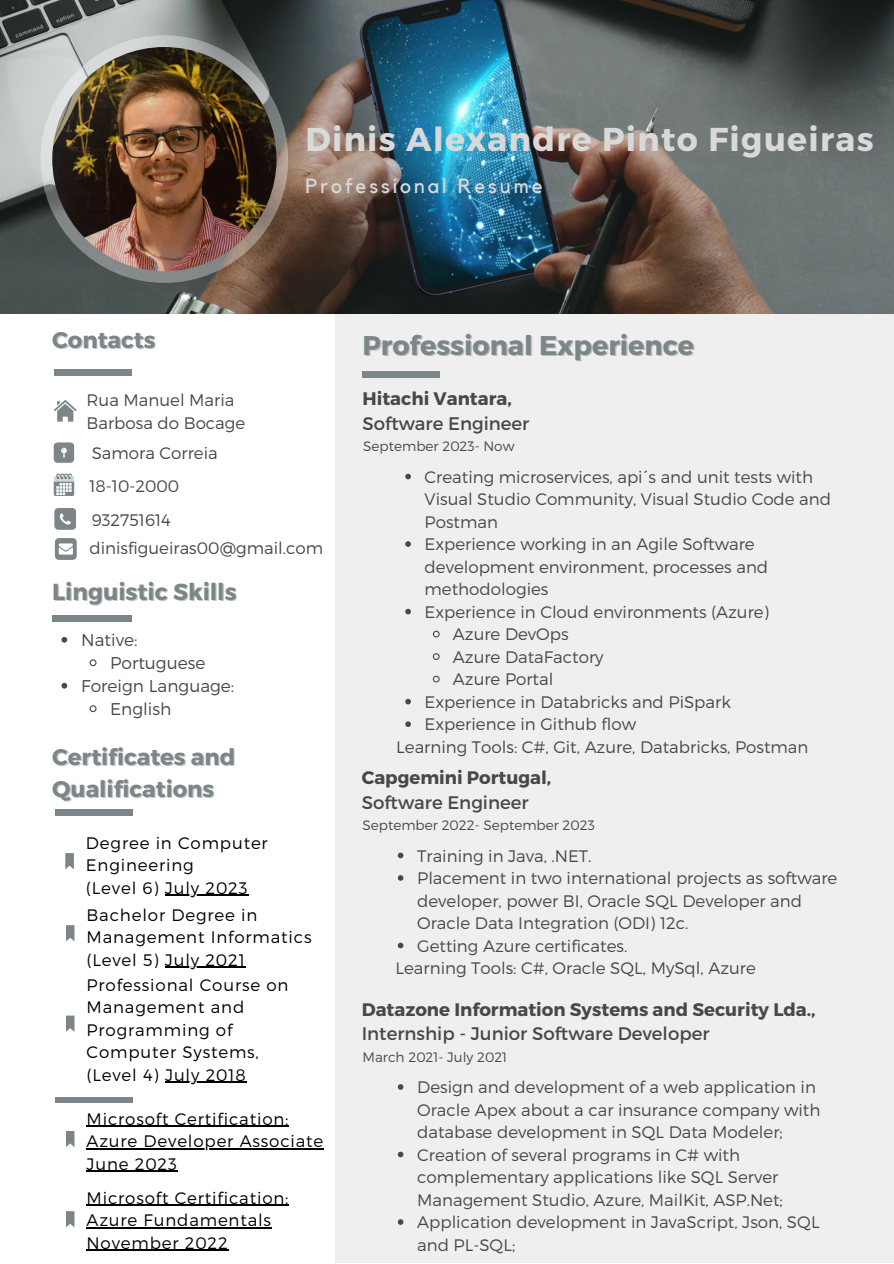
<style>
.page{position:relative;width:894px;height:1264px;background:#fff}
.page>*{position:absolute;margin:0;border:0;box-sizing:border-box;transform-origin:0 0}
.t1{font:700 33px "Montserrat";letter-spacing:.04em;color:#d9d9d9}
.t2{font:700 27px "Montserrat";color:#7c8587}
.t3{font:700 23.1px "Montserrat";color:#7c8587}
.t4{font:700 22.65px "Montserrat";color:#7c8587}
.t5{font:20.4px "Kollektif";letter-spacing:.145em;color:#d9d9d9}
.t6{font:700 18.15px/24.8px "Montserrat";color:#484848}
.t7{font:18.15px/24.8px "Montserrat";color:#484848}
.t8{font:300 16.95px "Montserrat";color:#484848}
.t9{font:300 16.65px/22.5px "Montserrat";color:#484848}
.t10{font:300 16.65px/22.5px "Montserrat";letter-spacing:.05em;color:#000}
.t11{font:300 13.65px "Montserrat";color:#484848}
.s1{font-weight:700}
.s2{font-weight:400}
</style>
<div class="page">
<div style="left:334px;top:313px;width:559px;height:950px;background:#efefef"></div>
<img style="left:0;top:0;width:893px;height:313px">
<svg style="left:41px;top:35px;width:247px;height:248px;background:#a3a2a0"></svg>
<img style="left:52px;top:47px;width:224px;height:224px;border-radius:50%">
<div style="left:52px;top:614px;width:80px;height:7px;background:#7c8587"></div>
<div style="left:54px;top:369px;width:77px;height:6px;background:#7c8587"></div>
<svg style="left:54px;top:442px;width:20px;height:20px"></svg>
<svg style="left:55px;top:538px;width:21px;height:21px"></svg>
<svg style="left:54px;top:508px;width:22px;height:21px"></svg>
<div style="left:361px;top:371px;width:78px;height:7px;background:#7c8587"></div>
<svg style="left:54px;top:473px;width:20px;height:23px"></svg>
<svg style="left:54px;top:400px;width:23px;height:21px"></svg>
<svg style="left:66px;top:925px;width:8px;height:16px"></svg>
<svg style="left:66px;top:1131px;width:8px;height:16px"></svg>
<svg style="left:66px;top:1015px;width:8px;height:16px"></svg>
<div style="left:55px;top:809px;width:78px;height:6px;background:#7c8587"></div>
<div style="left:55px;top:1096px;width:78px;height:6px;background:#7c8587"></div>
<svg style="left:66px;top:1211px;width:8px;height:16px"></svg>
<svg style="left:65px;top:853px;width:9px;height:16px"></svg>
<svg style="left:61px;top:637px;width:6px;height:5px"></svg>
<svg style="left:89px;top:659px;width:8px;height:8px"></svg>
<svg style="left:61px;top:683px;width:6px;height:5px"></svg>
<svg style="left:89px;top:705px;width:8px;height:8px"></svg>
<hr style="left:165px;top:966px;width:81px;height:1px;background:#000">
<hr style="left:165px;top:1081px;width:81px;height:1px;background:#000">
<hr style="left:86px;top:1125px;width:203px;height:1px;background:#000">
<hr style="left:86px;top:1148px;width:238px;height:1px;background:#000">
<hr style="left:86px;top:1170px;width:49px;height:1px;background:#000">
<hr style="left:135px;top:1170px;width:43px;height:1px;background:#000">
<svg style="left:397px;top:1084px;width:6px;height:5px"></svg>
<svg style="left:397px;top:1151px;width:6px;height:6px"></svg>
<svg style="left:397px;top:1219px;width:6px;height:5px"></svg>
<hr style="left:86px;top:1204px;width:203px;height:1px;background:#000">
<hr style="left:86px;top:1227px;width:186px;height:1px;background:#000">
<hr style="left:86px;top:1249px;width:142px;height:1px;background:#000">
<svg style="left:397px;top:852px;width:6px;height:6px"></svg>
<svg style="left:397px;top:875px;width:6px;height:5px"></svg>
<svg style="left:397px;top:942px;width:6px;height:6px"></svg>
<hr style="left:165px;top:894px;width:83px;height:1px;background:#000">
<svg style="left:405px;top:473px;width:6px;height:6px"></svg>
<svg style="left:405px;top:541px;width:6px;height:6px"></svg>
<svg style="left:405px;top:608px;width:6px;height:6px"></svg>
<svg style="left:432px;top:630px;width:8px;height:8px"></svg>
<svg style="left:432px;top:653px;width:8px;height:7px"></svg>
<svg style="left:432px;top:675px;width:8px;height:8px"></svg>
<svg style="left:405px;top:698px;width:6px;height:6px"></svg>
<svg style="left:405px;top:721px;width:6px;height:6px"></svg>
<p class="t4" style="left:52px;top:325px;width:105px">Contacts</p>
<h5 class="t1" style="left:305px;top:118px;width:569px">Dinis Alexandre Pinto Figueiras</h5>
<h5 class="t5" style="left:305px;top:176px;width:239px">Professional Resume</h5>
<h5 class="t2" style="left:362px;top:327px;width:333px">Professional Experience</h5>
<h3 class="t9" style="left:86px;top:388px;width:160px">Rua Manuel Maria<br>Barbosa do Bocage</h3>
<p class="t9" style="left:92px;top:441px;width:127px">Samora Correia</p>
<p class="t9" style="left:89px;top:473px;width:91px">18-10-2000</p>
<p class="t9" style="left:92px;top:507px;width:81px">932751614</p>
<h2 class="t9" style="left:89px;top:536px;width:235px">dinisfigueiras00@gmail.com</h2>
<h5 class="t3" style="left:52px;top:576px;width:186px">Linguistic Skills</h5>
<h1 class="t8" style="left:81px;top:629px;width:58px">Native:</h1>
<h4 class="t8" style="left:110px;top:652px;width:97px">Portuguese</h4>
<h3 class="t8" style="left:81px;top:675px;width:154px">Foreign Language:</h3>
<p class="t8" style="left:110px;top:698px;width:63px">English</p>
<h5 class="t4" style="left:52px;top:742px;width:184px">Certificates and</h5>
<p class="t4" style="left:52px;top:774px;width:163px">Qualifications</p>
<p class="t10" style="left:86px;top:830px;width:183px">Degree in Computer<br>Engineering<br>(Level 6) July 2023</p>
<p class="t10" style="left:86px;top:902px;width:226px">Bachelor Degree in<br>Management Informatics (Level 5) July 2021</p>
<p class="t10" style="left:86px;top:972px;width:203px">Professional Course on<br>Management and<br>Programming of<br>Computer Systems, (Level 4) July 2018</p>
<p class="t10" style="left:86px;top:1106px;width:203px">Microsoft Certification:</p>
<p class="t10" style="left:86px;top:1129px;width:238px">Azure Developer Associate<br>June 2023</p>
<p class="t10" style="left:86px;top:1185px;width:203px">Microsoft Certification:<br>Azure Fundamentals<br>November 2022</p>
<h5 class="t7" style="left:362px;top:385px;width:168px"><span class="s1">Hitachi Vantara,<br></span>Software Engineer</h5>
<p class="t9" style="left:424px;top:464px;width:408px">Creating microservices, api´s and unit tests with<br>Visual Studio Community, Visual Studio Code and<br>Postman</p>
<p class="t9" style="left:424px;top:532px;width:345px">Experience working in an Agile Software development environment, processes and methodologies</p>
<p class="t9" style="left:424px;top:599px;width:346px">Experience in Cloud environments (Azure)</p>
<p class="t9" style="left:453px;top:622px;width:117px">Azure DevOps</p>
<h5 class="t9" style="left:453px;top:644px;width:152px">Azure DataFactory</h5>
<h5 class="t9" style="left:453px;top:667px;width:102px">Azure Portal</h5>
<p class="t9" style="left:424px;top:689px;width:308px">Experience in Databricks and PiSpark</p>
<p class="t9" style="left:424px;top:712px;width:213px">Experience in Github flow</p>
<p class="t9" style="left:396px;top:734px;width:413px">Learning Tools: C#, Git, Azure, Databricks, Postman</p>
<p class="t11" style="left:363px;top:437px;width:153px">September 2023- Now</p>
<p class="t6" style="left:361px;top:764px;width:191px">Capgemini Portugal,<br><span class="s2">Software Engineer</span></p>
<p class="t9" style="left:417px;top:843px;width:176px">Training in Java, .NET.</p>
<p class="t9" style="left:417px;top:866px;width:421px">Placement in two international projects as software developer, power BI, Oracle SQL Developer and<br>Oracle Data Integration (ODI) 12c.</p>
<p class="t9" style="left:417px;top:933px;width:212px">Getting Azure certificates.</p>
<p class="t9" style="left:395px;top:956px;width:362px">Learning Tools: C#, Oracle SQL, MySql, Azure</p>
<p class="t11" style="left:362px;top:816px;width:234px">September 2022- September 2023</p>
<h3 class="t6" style="left:361px;top:995px;width:455px">Datazone Information Systems and Security Lda.,<br><span class="s2">Internship - Junior Software Developer</span></h3>
<h5 class="t9" style="left:417px;top:1075px;width:404px">Design and development of a web application in<br>Oracle Apex about a car insurance company with database development in SQL Data Modeler;</h5>
<h5 class="t9" style="left:417px;top:1142px;width:367px">Creation of several programs in C# with complementary applications like SQL Server<br>Management Studio, Azure, MailKit, ASP.Net;</h5>
<h5 class="t9" style="left:417px;top:1210px;width:404px">Application development in JavaScript, Json, SQL and PL-SQL;</h5>
<h5 class="t11" style="left:362px;top:1047px;width:146px">March 2021- July 2021</h5>
</div>
